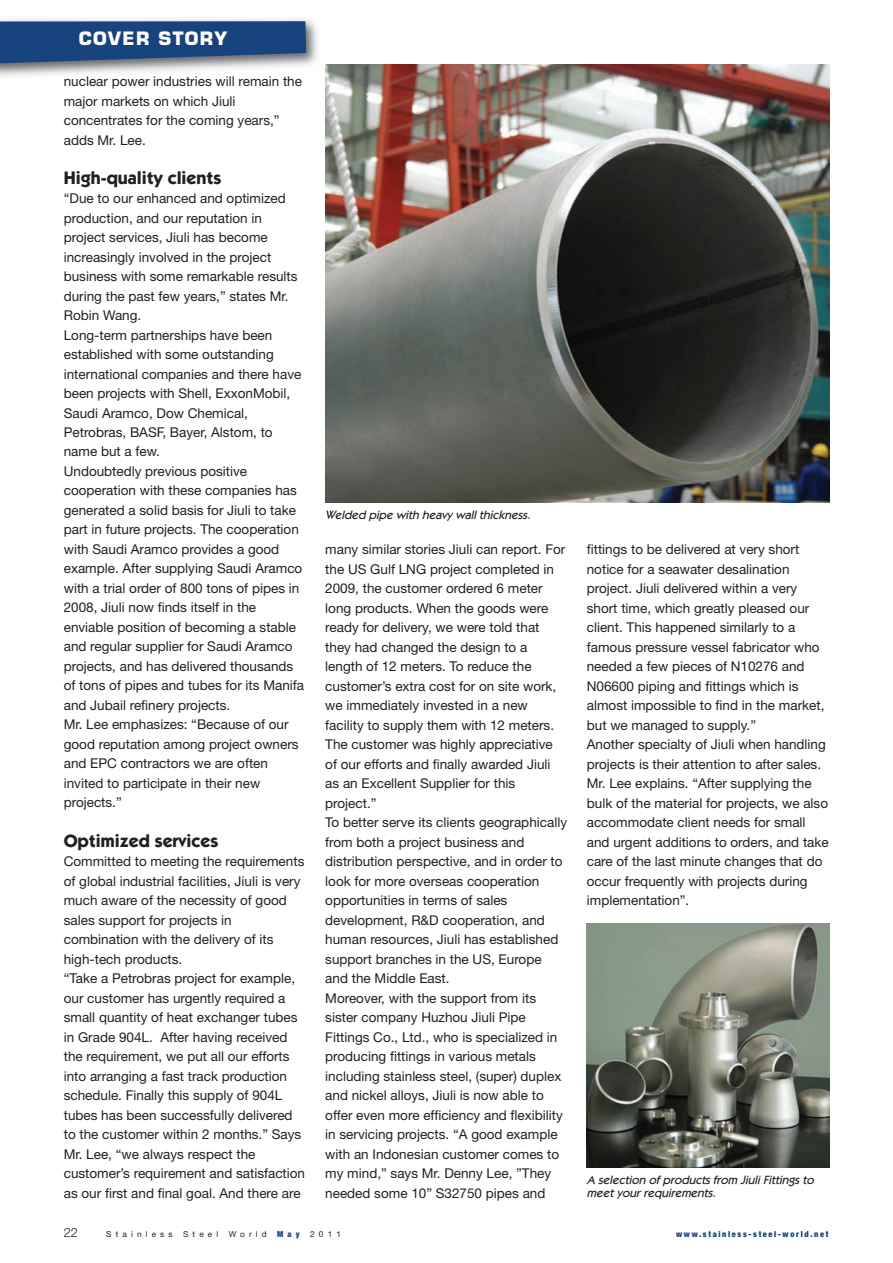
<style>
.page{position:relative;width:893px;height:1263px;background:#fff}
.page>*{position:absolute;margin:0;border:0;box-sizing:border-box;transform-origin:0 0}
.t1{font:700 18px "Itc Kabel";color:#231f20}
.t2{font:700 18px "Eurostile LT Std";letter-spacing:.075em;color:#fff}
.t3{font:13.5px/19.5px "Helvetica Neue";color:#231f20}
.t4{font:300 12.75px "Helvetica Neue";color:#231f20}
.t5{font:italic 500 12px/13.5px "Itc Kabel";color:#231f20}
.t6{font:900 condensed 8.25px "Helvetica Neue";letter-spacing:.2em;color:#17437e}
.t7{font:8.25px "Helvetica Neue";letter-spacing:.5em;color:#231f20}
</style>
<div class="page">
<img style="left:0;top:19px;width:318px;height:58px">
<svg style="left:0;top:21px;width:306px;height:43px;background:#294f82"></svg>
<img style="left:325px;top:64px;width:504px;height:439px">
<img style="left:587px;top:923px;width:242px;height:244px">
<h1 class="t2" style="left:79px;top:32px;width:150px">COVER STORY</h1>
<p class="t3" style="left:64px;top:71px;width:240px">nuclear power industries will remain the major markets on which Jiuli concentrates for the coming years,” adds Mr. Lee.</p>
<h1 class="t1" style="left:64px;top:171px;width:159px">High-quality clients</h1>
<p class="t3" style="left:64px;top:188px;width:242px">“Due to our enhanced and optimized production, and our reputation in project services, Jiuli has become increasingly involved in the project business with some remarkable results during the past few years,” states Mr.<br>Robin Wang.<br>Long-term partnerships have been established with some outstanding international companies and there have been projects with Shell, ExxonMobil, Saudi Aramco, Dow Chemical, Petrobras, BASF, Bayer, Alstom, to name but a few.<br>Undoubtedly previous positive cooperation with these companies has generated a solid basis for Jiuli to take part in future projects. The cooperation with Saudi Aramco provides a good example. After supplying Saudi Aramco with a trial order of 800 tons of pipes in 2008, Jiuli now finds itself in the enviable position of becoming a stable and regular supplier for Saudi Aramco projects, and has delivered thousands of tons of pipes and tubes for its Manifa and Jubail refinery projects.<br>Mr. Lee emphasizes: “Because of our good reputation among project owners and EPC contractors we are often invited to participate in their new projects.”</p>
<h1 class="t1" style="left:64px;top:834px;width:156px">Optimized services</h1>
<p class="t3" style="left:64px;top:851px;width:243px">Committed to meeting the requirements of global industrial facilities, Jiuli is very much aware of the necessity of good sales support for projects in combination with the delivery of its high-tech products.<br>“Take a Petrobras project for example, our customer has urgently required a small quantity of heat exchanger tubes in Grade 904L. After having received the requirement, we put all our efforts into arranging a fast track production schedule. Finally this supply of 904L tubes has been successfully delivered to the customer within 2 months.” Says Mr. Lee, “we always respect the customer’s requirement and satisfaction as our first and final goal. And there are</p>
<p class="t5" style="left:325px;top:509px;width:209px">Welded pipe with heavy wall thickness.</p>
<p class="t3" style="left:325px;top:539px;width:243px">many similar stories Jiuli can report. For the US Gulf LNG project completed in 2009, the customer ordered 6 meter long products. When the goods were ready for delivery, we were told that they had changed the design to a length of 12 meters. To reduce the customer’s extra cost for on site work, we immediately invested in a new facility to supply them with 12 meters.<br>The customer was highly appreciative of our efforts and finally awarded Jiuli as an Excellent Supplier for this project.”<br>To better serve its clients geographically from both a project business and distribution perspective, and in order to look for more overseas cooperation opportunities in terms of sales development, R&amp;D cooperation, and human resources, Jiuli has established support branches in the US, Europe and the Middle East.<br>Moreover, with the support from its sister company Huzhou Jiuli Pipe Fittings Co., Ltd., who is specialized in producing fittings in various metals including stainless steel, (super) duplex and nickel alloys, Jiuli is now able to offer even more efficiency and flexibility in servicing projects. “A good example with an Indonesian customer comes to my mind,” says Mr. Denny Lee, ”They needed some 10” S32750 pipes and</p>
<p class="t3" style="left:587px;top:539px;width:243px">fittings to be delivered at very short notice for a seawater desalination project. Jiuli delivered within a very short time, which greatly pleased our client. This happened similarly to a famous pressure vessel fabricator who needed a few pieces of N10276 and N06600 piping and fittings which is almost impossible to find in the market, but we managed to supply.”<br>Another specialty of Jiuli when handling projects is their attention to after sales.<br>Mr. Lee explains. “After supplying the bulk of the material for projects, we also accommodate client needs for small and urgent additions to orders, and take care of the last minute changes that do occur frequently with projects during implementation”.</p>
<p class="t5" style="left:587px;top:1174px;width:231px">A selection of products from Jiuli Fittings to meet your requirements.</p>
<p class="t4" style="left:64px;top:1225px;width:16px">22</p>
<p class="t7" style="left:106px;top:1229px;width:68px">Stainless</p>
<p class="t7" style="left:183px;top:1229px;width:37px">Steel</p>
<p class="t7" style="left:229px;top:1229px;width:39px">World</p>
<p class="t6" style="left:277px;top:1229px;width:24px">May</p>
<p class="t7" style="left:310px;top:1229px;width:32px">2011</p>
<p class="t6" style="left:676px;top:1229px;width:154px">www.stainless-steel-world.net</p>
</div>
